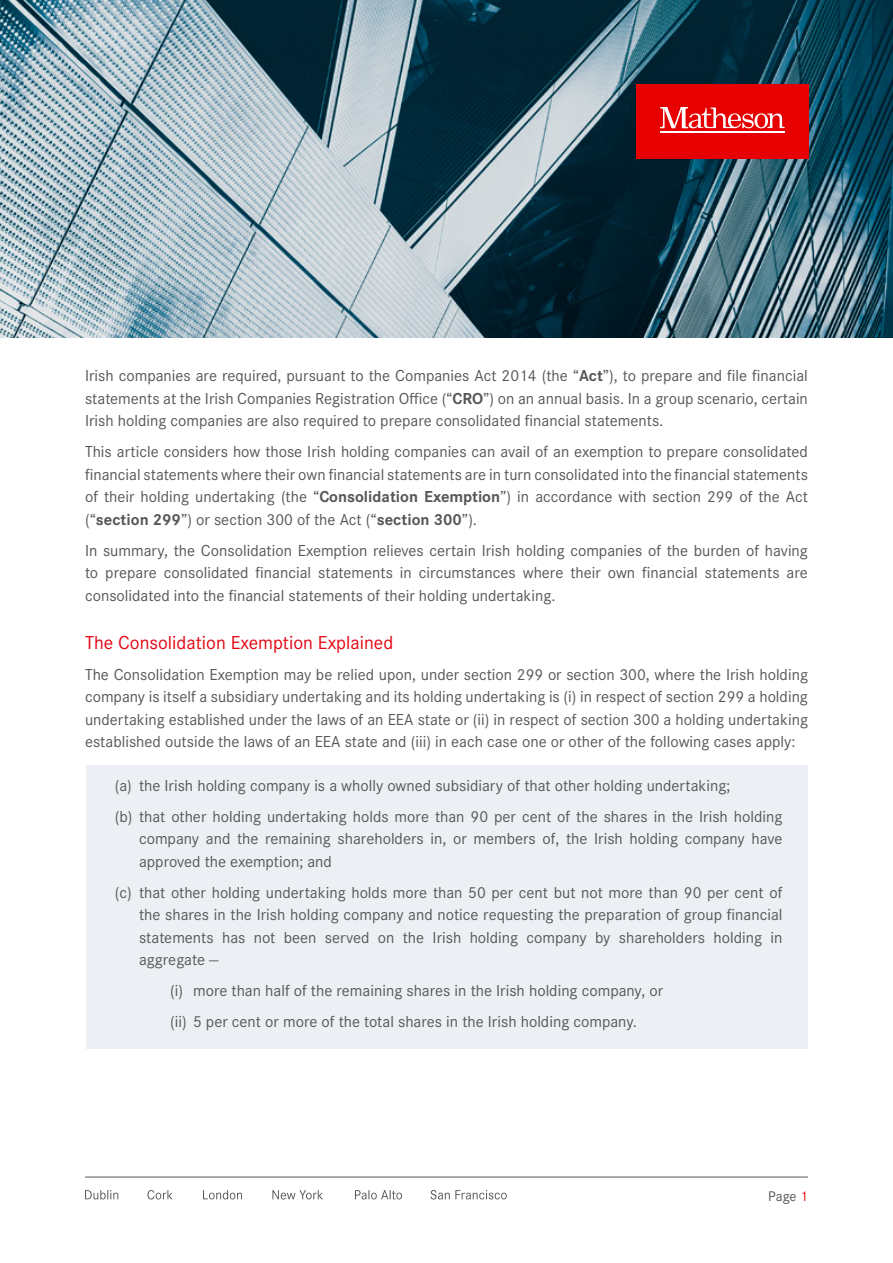
<style>
.page{position:relative;width:893px;height:1263px;background:#fff}
.page>*{position:absolute;margin:0;border:0;box-sizing:border-box;transform-origin:0 0}
.t1{font:19.5px "Corporate S Pro";color:#e30613}
.t2{font:16.5px/22.5px "Corporate S Pro";color:#575756;text-align:justify}
.t3{font:14.55px "Corporate S Pro";color:#575756}
.s1{font-weight:700}
.s2{color:#e30613}
</style>
<div class="page">
<hr style="left:85px;top:1177px;width:723px;height:1px;background:#575756">
<svg style="left:85px;top:1190px;width:422px;height:9px"></svg>
<div style="left:87px;top:765px;width:721px;height:284px;background:#ecf0f5"></div>
<img style="left:0;top:0;width:893px;height:337px">
<div style="left:636px;top:84px;width:172px;height:74px;background:#e60000"></div>
<hr style="left:660px;top:131px;width:125px;height:2px;background:#fff">
<svg style="left:660px;top:107px;width:125px;height:21px"></svg>
<p class="t2" style="left:85px;top:363px;width:724px">Irish companies are required, pursuant to the Companies Act 2014 (the “<span class="s1">Act</span>”), to prepare and file financial statements at the Irish Companies Registration Office (“<span class="s1">CRO</span>”) on an annual basis. In a group scenario, certain Irish holding companies are also required to prepare consolidated financial statements.</p>
<p class="t2" style="left:85px;top:439px;width:724px">This article considers how those Irish holding companies can avail of an exemption to prepare consolidated financial statements where their own financial statements are in turn consolidated into the financial statements of their holding undertaking (the “<span class="s1">Consolidation Exemption</span>”) in accordance with section 299 of the Act (“<span class="s1">section 299</span>”) or section 300 of the Act (“<span class="s1">section 300</span>”).</p>
<p class="t2" style="left:85px;top:538px;width:724px">In summary, the Consolidation Exemption relieves certain Irish holding companies of the burden of having to prepare consolidated financial statements in circumstances where their own financial statements are consolidated into the financial statements of their holding undertaking.</p>
<p class="t1" style="left:85px;top:628px;width:310px">The Consolidation Exemption Explained</p>
<p class="t2" style="left:85px;top:662px;width:724px">The Consolidation Exemption may be relied upon, under section 299 or section 300, where the Irish holding company is itself a subsidiary undertaking and its holding undertaking is (i) in respect of section 299 a holding undertaking established under the laws of an EEA state or (ii) in respect of section 300 a holding undertaking established outside the laws of an EEA state and (iii) in each case one or other of the following cases apply:</p>
<p class="t2" style="left:115px;top:769px;width:669px;line-height:31px">(a) the Irish holding company is a wholly owned subsidiary of that other holding undertaking;<br>(b) that other holding undertaking holds more than 90 per cent of the shares in the Irish holding</p>
<p class="t2" style="left:139px;top:826px;width:645px">company and the remaining shareholders in, or members of, the Irish holding company have approved the exemption; and</p>
<p class="t2" style="left:139px;top:880px;width:645px;text-indent:-24px">(c) that other holding undertaking holds more than 50 per cent but not more than 90 per cent of the shares in the Irish holding company and notice requesting the preparation of group financial statements has not been served on the Irish holding company by shareholders holding in aggregate —</p>
<p class="t2" style="left:170px;top:974px;width:494px;line-height:31px">(i) more than half of the remaining shares in the Irish holding company, or (ii) 5 per cent or more of the total shares in the Irish holding company.</p>
<p class="t3" style="left:768px;top:1186px;width:41px">Page <span class="s2">1</span></p>
</div>
